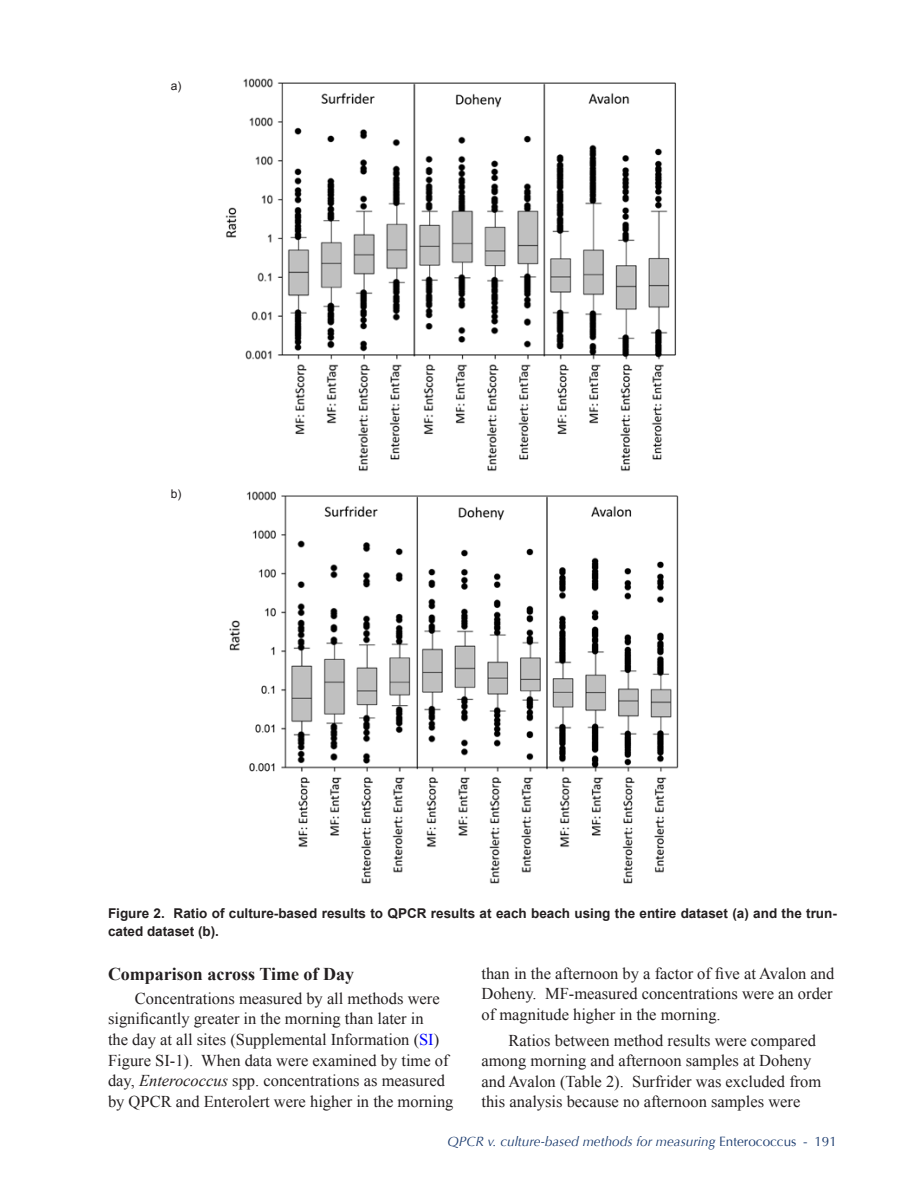
<style>
.page{position:relative;width:918px;height:1188px;background:#fff}
.page>*{position:absolute;margin:0;border:0;box-sizing:border-box;transform-origin:0 0}
.t1{font:700 18px "Times New Roman";color:#231f20}
.t2{font:16.5px/20.7px "Times New Roman";color:#231f20}
.t3{font:700 13.5px/18px "Arial";color:#231f20}
.t4{font:italic 13.5px "Optima";color:#1b3b6e}
.t5{font:12px "Arial";color:#231f20}
.s1{color:#00f}
.s2{font-style:italic}
.s3{font-style:normal}
</style>
<div class="page">
<img style="left:225px;top:78px;width:451px;height:393px">
<img style="left:229px;top:491px;width:450px;height:393px">
<p class="t5" style="left:171px;top:78px;width:12px">a)</p>
<p class="t5" style="left:171px;top:485px;width:12px">b)</p>
<p class="t3" style="left:108px;top:905px;width:730px">Figure 2. Ratio of culture-based results to QPCR results at each beach using the entire dataset (a) and the trun&shy;cated dataset (b).</p>
<p class="t1" style="left:108px;top:961px;width:248px">Comparison across Time of Day</p>
<p class="t2" style="left:108px;top:987px;width:347px;text-indent:27px">Concentrations measured by all methods were significantly greater in the morning than later in<br>the day at all sites (Supplemental Information (<span class="s1">SI</span>)<br>Figure SI-1). When data were examined by time of day, <span class="s2">Enterococcus</span> spp. concentrations as measured by QPCR and Enterolert were higher in the morning</p>
<p class="t2" style="left:481px;top:963px;width:354px;line-height:20.2px;text-align:justify">than in the afternoon by a factor of five at Avalon and Doheny. MF-measured concentrations were an order of magnitude higher in the morning.</p>
<p class="t2" style="left:481px;top:1030px;width:341px;line-height:20.2px;text-indent:27px">Ratios between method results were compared among morning and afternoon samples at Doheny and Avalon (Table 2). Surfrider was excluded from this analysis because no afternoon samples were</p>
<p class="t4" style="left:448px;top:1134px;width:391px">QPCR v. culture-based methods for measuring <span class="s3">Enterococcus - 191</span></p>
</div>
